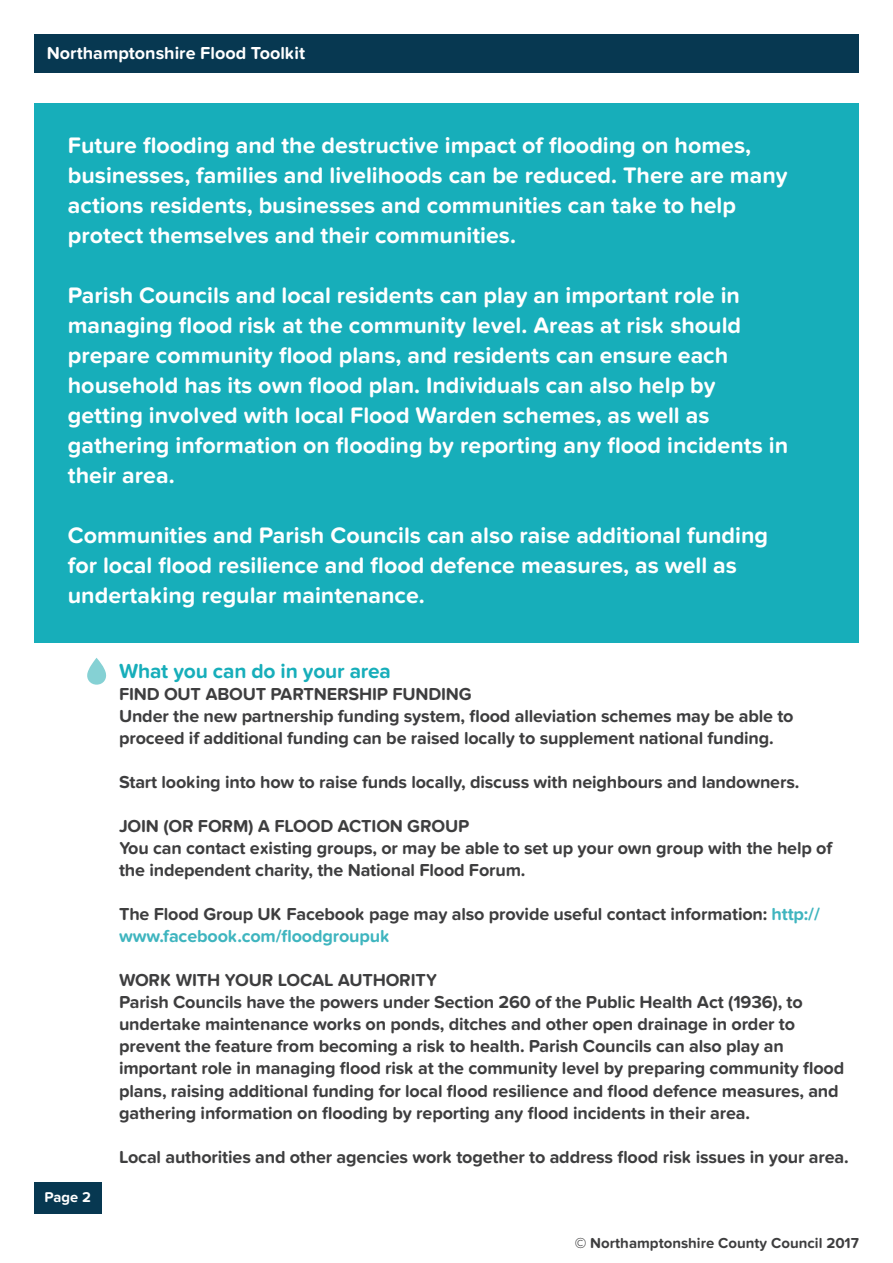
<style>
.page{position:relative;width:893px;height:1263px;background:#fff}
.page>*{position:absolute;margin:0;border:0;box-sizing:border-box;transform-origin:0 0}
.body{font:700 23.25px/30px "Proxima Nova Soft";color:#fff}
.body-2{font:700 21px "Proxima Nova Soft";letter-spacing:-.01em;color:#17aeba}
.body-3{font:700 18px/22px "Proxima Nova Soft";letter-spacing:-.01em;color:#3e3e3f}
.body-4{font:700 18px "Proxima Nova Soft";color:#fff}
.t1{font:700 15px "Proxima Nova Soft";color:#3e3e3f}
.body-5{font:700 14.7px "Proxima Nova Soft";color:#fff}
.s1{color:#3fb5bf}
</style>
<div class="page">
<div style="left:34px;top:34px;width:825px;height:38px;background:#073851"></div>
<div style="left:34px;top:1183px;width:68px;height:31px;background:#073851"></div>
<div style="left:34px;top:103px;width:825px;height:539px;background:#17aeba"></div>
<svg style="left:87px;top:658px;width:20px;height:27px"></svg>
<p class="body-4" style="left:47px;top:42px;width:260px">Northamptonshire Flood Toolkit</p>
<p class="body" style="left:68px;top:131px;width:721px">Future flooding and the destructive impact of flooding on homes, businesses, families and livelihoods can be reduced. There are many actions residents, businesses and communities can take to help protect themselves and their communities.</p>
<p class="body" style="left:68px;top:281px;width:722px">Parish Councils and local residents can play an important role in managing flood risk at the community level. Areas at risk should prepare community flood plans, and residents can ensure each household has its own flood plan. Individuals can also help by getting involved with local Flood Warden schemes, as well as gathering information on flooding by reporting any flood incidents in their area.</p>
<p class="body" style="left:68px;top:521px;width:702px">Communities and Parish Councils can also raise additional funding for local flood resilience and flood defence measures, as well as undertaking regular maintenance.</p>
<p class="body-5" style="left:45px;top:1188px;width:48px">Page 2</p>
<p class="body-2" style="left:119px;top:658px;width:273px">What you can do in your area</p>
<p class="body-3" style="left:119px;top:683px;width:354px">FIND OUT ABOUT PARTNERSHIP FUNDING</p>
<p class="body-3" style="left:119px;top:705px;width:676px">Under the new partnership funding system, flood alleviation schemes may be able to proceed if additional funding can be raised locally to supplement national funding.</p>
<p class="body-3" style="left:119px;top:771px;width:682px">Start looking into how to raise funds locally, discuss with neighbours and landowners.</p>
<p class="body-3" style="left:119px;top:815px;width:352px">JOIN (OR FORM) A FLOOD ACTION GROUP</p>
<p class="body-3" style="left:119px;top:837px;width:715px">You can contact existing groups, or may be able to set up your own group with the help of the independent charity, the National Flood Forum.</p>
<p class="body-3" style="left:119px;top:903px;width:702px">The Flood Group UK Facebook page may also provide useful contact information: <span class="s1">http:// www.facebook.com/floodgroupuk</span></p>
<p class="body-3" style="left:119px;top:969px;width:320px">WORK WITH YOUR LOCAL AUTHORITY</p>
<p class="body-3" style="left:119px;top:992px;width:727px">Parish Councils have the powers under Section 260 of the Public Health Act (1936), to undertake maintenance works on ponds, ditches and other open drainage in order to prevent the feature from becoming a risk to health. Parish Councils can also play an important role in managing flood risk at the community level by preparing community flood plans, raising additional funding for local flood resilience and flood defence measures, and gathering information on flooding by reporting any flood incidents in their area.</p>
<p class="body-3" style="left:119px;top:1146px;width:731px">Local authorities and other agencies work together to address flood risk issues in your area.</p>
<p class="t1" style="left:575px;top:1234px;width:286px">© Northamptonshire County Council 2017</p>
</div>
